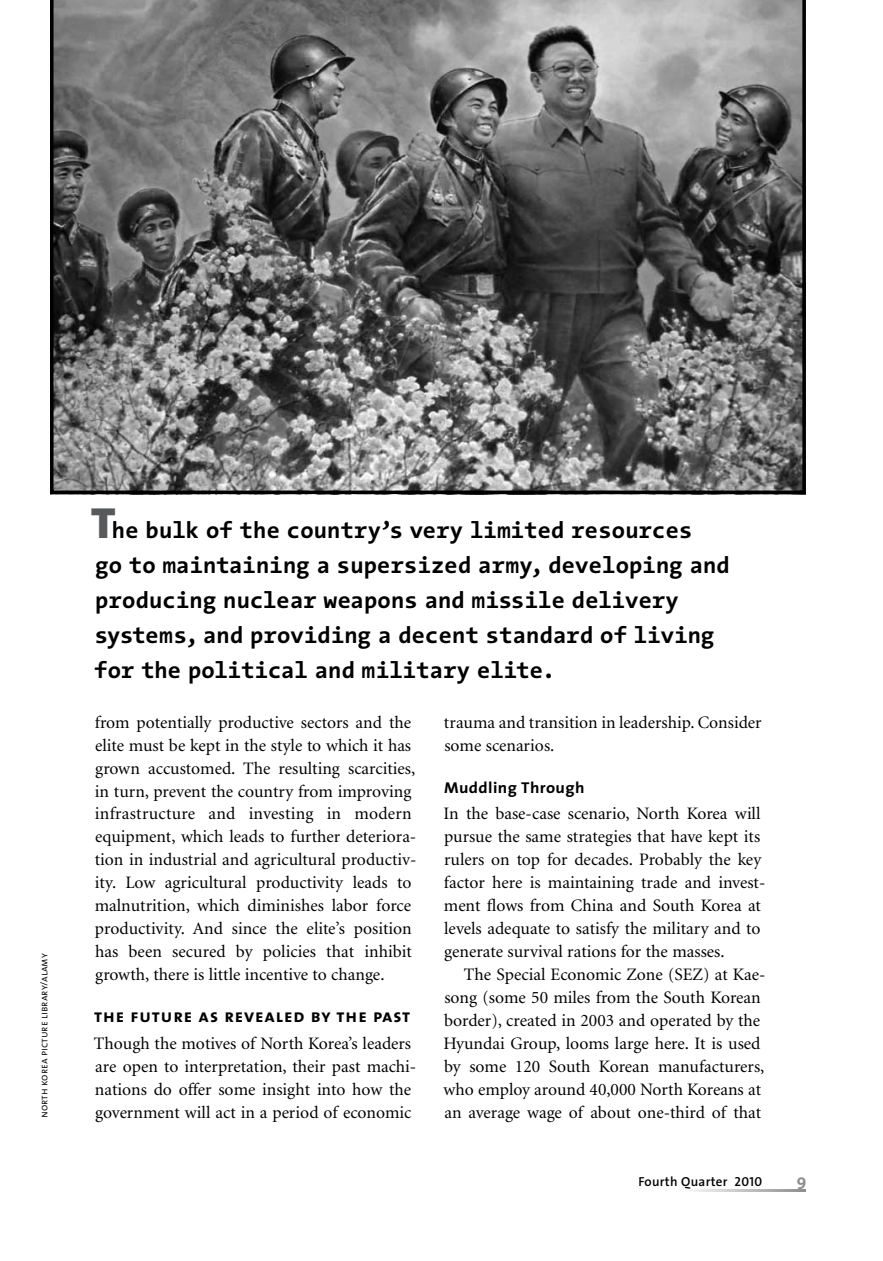
<style>
.page{position:relative;width:883px;height:1261px;background:#fff}
.page>*{position:absolute;margin:0;border:0;box-sizing:border-box;transform-origin:0 0}
.t1{font:700 23.1px/35px "The Sans Mono";letter-spacing:-.02em;color:#000}
.t2{font:18.38px "The Sans Bold Caps";letter-spacing:.05em;color:#000}
.t3{font:17.5px/22.9px "Minion";color:#000}
.t4{font:700 16.62px "The Sans";color:#8a8c8e}
.t5{font:700 15.75px "The Sans";letter-spacing:.025em;color:#000;scale:1.05 1}
.t6{font:600 13.12px "The Sans";letter-spacing:.02em;color:#000}
.t7{font:10.5px "The Sans Semi Light Caps";color:#000}
.s1{font-weight:900;font-size:43.75px;color:#58595b}
.s2{font-family:"The Sans Semi Bold Caps";font-weight:400}
</style>
<div class="page">
<svg style="left:690px;top:1189px;width:115px;height:2px"></svg>
<svg style="left:50px;top:0;width:755px;height:494px;background:#6d6d6d"></svg>
<p class="t7" style="left:35px;top:1117px;width:166px;rotate:-90deg">north korea picture library/alamy</p>
<p class="t1" style="left:90px;top:512px;width:641px"><span class="s1">T</span>he bulk of the country’s very limited resources<br>go to maintaining a supersized army, developing and producing nuclear weapons and missile delivery systems, and providing a decent standard of living for the political and military elite.</p>
<p class="t3" style="left:95px;top:711px;width:323px">from potentially productive sectors and the elite must be kept in the style to which it has grown accustomed. The resulting scarcities, in turn, prevent the country from improving infrastructure and investing in modern equipment, which leads to further deteriora&shy;tion in industrial and agricultural productiv&shy;ity. Low agricultural productivity leads to malnutrition, which diminishes labor force productivity. And since the elite’s position has been secured by policies that inhibit growth, there is little incentive to change.</p>
<p class="t2" style="left:94px;top:1000px;width:317px">the future as revealed by the past</p>
<p class="t3" style="left:94px;top:1032px;width:324px">Though the motives of North Korea’s leaders are open to interpretation, their past machi&shy;nations do offer some insight into how the government will act in a period of economic</p>
<p class="t3" style="left:443px;top:711px;width:319px">trauma and transition in leadership. Consider some scenarios.</p>
<p class="t5" style="left:444px;top:774px;width:135px">Muddling Through</p>
<p class="t3" style="left:443px;top:802px;width:323px">In the base-case scenario, North Korea will pursue the same strategies that have kept its rulers on top for decades. Probably the key factor here is maintaining trade and invest&shy;ment flows from China and South Korea at levels adequate to satisfy the military and to generate survival rations for the masses.</p>
<p class="t3" style="left:443px;top:963px;width:323px;text-indent:20px">The Special Economic Zone (SEZ) at Kae&shy;song (some 50 miles from the South Korean border), created in 2003 and operated by the Hyundai Group, looms large here. It is used by some 120 South Korean manufacturers, who employ around 40,000 North Koreans at an average wage of about one-third of that</p>
<p class="t6" style="left:638px;top:1170px;width:125px">Fourth Quarter <span class="s2">2010</span></p>
<p class="t4" style="left:796px;top:1166px;width:11px">9</p>
</div>
